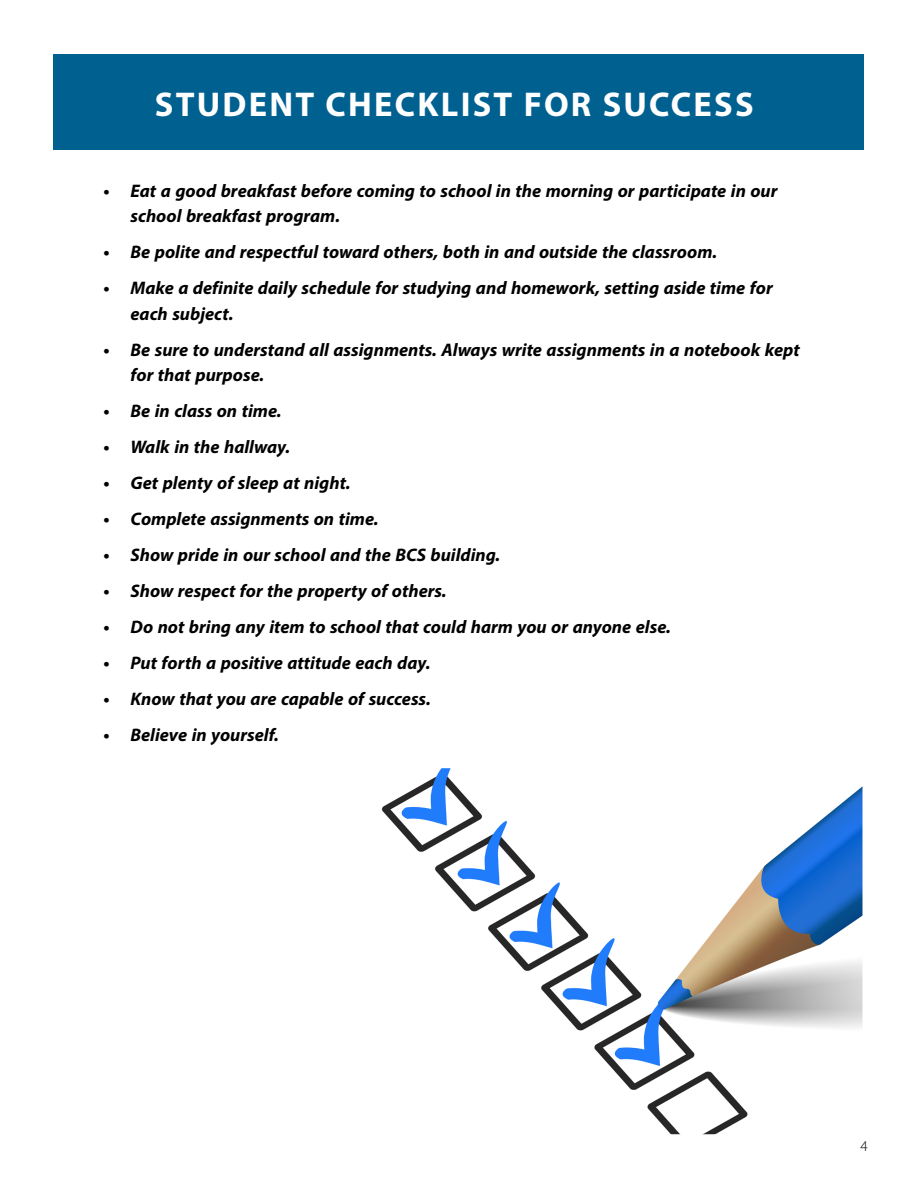
<style>
.page{position:relative;width:918px;height:1188px;background:#fff}
.page>*{position:absolute;margin:0;border:0;box-sizing:border-box;transform-origin:0 0}
.t1{font:34.5px "Myriad Variable Concept";letter-spacing:.065em;color:#fff}
.t2{font:italic 700 25.5px/25.5px "Myriad Arabic";color:#000}
.t3{font:300 15px "Myriad Pro";color:#000}
</style>
<div class="page">
<img style="left:381px;top:768px;width:481px;height:366px">
<div style="left:54px;top:54px;width:810px;height:95px;background:#006191"></div>
<h1 class="t1" style="left:155px;top:84px;width:600px">STUDENT CHECKLIST FOR SUCCESS</h1>
<p class="t2" style="left:131px;top:178px;width:649px;text-indent:-27px">• Eat a good breakfast before coming to school in the morning or participate in our school breakfast program.</p>
<p class="t2" style="left:104px;top:240px;width:615px">• Be polite and respectful toward others, both in and outside the classroom.</p>
<p class="t2" style="left:131px;top:276px;width:644px;text-indent:-27px">• Make a definite daily schedule for studying and homework, setting aside time for each subject.</p>
<p class="t2" style="left:131px;top:337px;width:671px;text-indent:-27px">• Be sure to understand all assignments. Always write assignments in a notebook kept for that purpose.</p>
<p class="t2" style="left:104px;top:399px;width:180px">• Be in class on time.</p>
<p class="t2" style="left:104px;top:435px;width:188px">• Walk in the hallway.</p>
<p class="t2" style="left:104px;top:471px;width:249px">• Get plenty of sleep at night.</p>
<p class="t2" style="left:104px;top:507px;width:277px">• Complete assignments on time.</p>
<p class="t2" style="left:104px;top:543px;width:398px">• Show pride in our school and the BCS building.</p>
<p class="t2" style="left:104px;top:579px;width:345px">• Show respect for the property of others.</p>
<p class="t2" style="left:104px;top:615px;width:569px">• Do not bring any item to school that could harm you or anyone else.</p>
<p class="t2" style="left:104px;top:651px;width:329px">• Put forth a positive attitude each day.</p>
<p class="t2" style="left:104px;top:687px;width:329px">• Know that you are capable of success.</p>
<p class="t2" style="left:104px;top:723px;width:177px">• Believe in yourself.</p>
<p class="t3" style="left:860px;top:1137px;width:9px">4</p>
</div>
